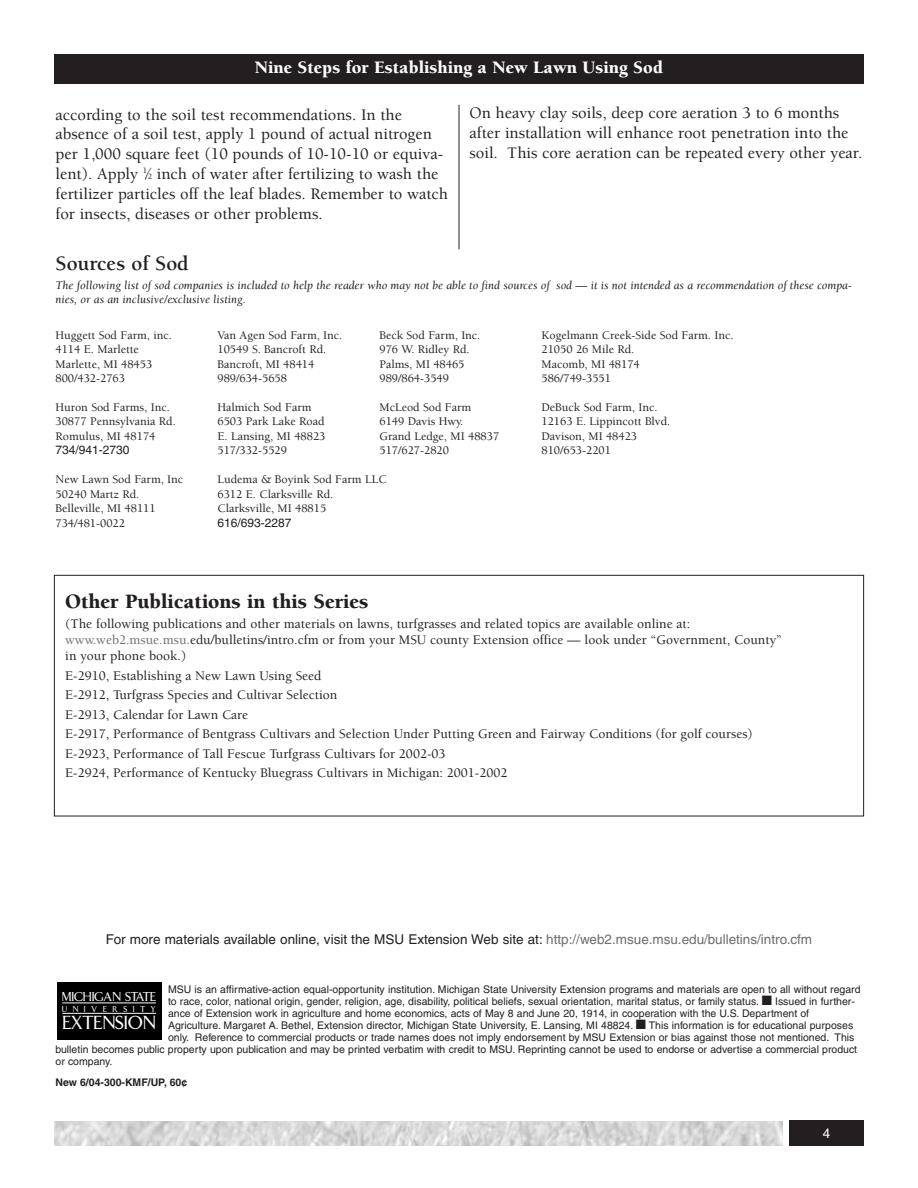
<style>
.page{position:relative;width:918px;height:1188px;background:#fff}
.page>*{position:absolute;margin:0;border:0;box-sizing:border-box;transform-origin:0 0}
.t1{font:900 21px "Berkeley";color:#231f20}
.t2{font:700 21px "Berkeley";color:#231f20}
.t3{font:900 18px "Berkeley";color:#fff}
.t4{font:17.85px "Arrow Font";color:#fff}
.t5{font:500 16.5px/19.8px "Berkeley";color:#231f20}
.t6{font:500 13.5px/19.5px "Berkeley";color:#231f20}
.t7{font:13.5px "Helvetica";color:#231f20}
.t8{font:13.5px "Helvetica";color:#fff}
.t9{font:12.15px "Arrow Font";letter-spacing:-.04em;color:#fff}
.t10{font:500 12px "Berkeley";color:#231f20}
.t11{font:italic 12px/14.4px "Berkeley";color:#231f20}
.t12{font:12px "Helvetica";color:#231f20}
.t13{font:10.5px "Helvetica";color:#231f20}
.t14{font:700 10.5px "Helvetica";color:#231f20}
.t15{font:7.95px "Arrow Font";letter-spacing:.68em;color:#fff}
.s1{font-size:8.25px}
.s2{color:#6c6d70}
</style>
<div class="page">
<img style="left:54px;top:1121px;width:729px;height:25px">
<div style="left:789px;top:1121px;width:75px;height:25px;background:#231f20"></div>
<div style="left:54px;top:54px;width:810px;height:30px;background:#231f20"></div>
<div style="left:57px;top:983px;width:104px;height:57px;background:#000"></div>
<hr style="left:62px;top:1003px;width:94px;height:1px;background:#fff">
<hr style="left:62px;top:1013px;width:94px;height:1px;background:#fff">
<div style="left:54px;top:575px;width:810px;height:241px;border:1px solid #231f20"></div>
<hr style="left:459px;top:105px;width:1px;height:144px;background:#231f20">
<h2 class="t3" style="left:255px;top:60px;width:410px">Nine Steps for Establishing a New Lawn Using Sod</h2>
<p class="t5" style="left:55px;top:106px;width:394px">according to the soil test recommendations. In the absence of a soil test, apply 1 pound of actual nitrogen per 1,000 square feet (10 pounds of 10-10-10 or equiva&shy;lent). Apply <sup>1</sup>⁄<span class="s1">2</span> inch of water after fertilizing to wash the fertilizer particles off the leaf blades. Remember to watch for insects, diseases or other problems.</p>
<h3 class="t5" style="left:470px;top:104px;width:394px">On heavy clay soils, deep core aeration 3 to 6 months after installation will enhance root penetration into the soil. This core aeration can be repeated every other year.</h3>
<h1 class="t2" style="left:56px;top:255px;width:135px">Sources of Sod</h1>
<p class="t11" style="left:56px;top:279px;width:798px">The following list of sod companies is included to help the reader who may not be able to find sources of sod — it is not intended as a recommendation of these compa&shy;nies, or as an inclusive/exclusive listing.</p>
<p class="t10" style="left:56px;top:331px;width:118px">Huggett Sod Farm, inc.</p>
<p class="t10" style="left:217px;top:331px;width:126px">Van Agen Sod Farm, Inc.</p>
<p class="t10" style="left:379px;top:331px;width:102px">Beck Sod Farm, Inc.</p>
<p class="t10" style="left:541px;top:331px;width:194px">Kogelmann Creek-Side Sod Farm. Inc.</p>
<p class="t10" style="left:56px;top:345px;width:85px">4114 E. Marlette</p>
<p class="t10" style="left:217px;top:345px;width:110px">10549 S. Bancroft Rd.</p>
<p class="t10" style="left:379px;top:345px;width:92px">976 W. Ridley Rd.</p>
<p class="t10" style="left:541px;top:345px;width:94px">21050 26 Mile Rd.</p>
<p class="t10" style="left:56px;top:359px;width:98px">Marlette, MI 48453</p>
<p class="t10" style="left:217px;top:359px;width:98px">Bancroft, MI 48414</p>
<p class="t10" style="left:379px;top:359px;width:87px">Palms, MI 48465</p>
<p class="t10" style="left:541px;top:359px;width:100px">Macomb, MI 48174</p>
<p class="t10" style="left:56px;top:374px;width:71px">800/432-2763</p>
<p class="t10" style="left:218px;top:374px;width:71px">989/634-5658</p>
<p class="t10" style="left:380px;top:374px;width:71px">989/864-3549</p>
<p class="t10" style="left:542px;top:374px;width:71px">586/749-3551</p>
<p class="t10" style="left:56px;top:403px;width:116px">Huron Sod Farms, Inc.</p>
<p class="t10" style="left:217px;top:403px;width:96px">Halmich Sod Farm</p>
<p class="t10" style="left:379px;top:403px;width:93px">McLeod Sod Farm</p>
<p class="t10" style="left:541px;top:403px;width:118px">DeBuck Sod Farm, Inc.</p>
<p class="t10" style="left:56px;top:417px;width:122px">30877 Pennsylvania Rd.</p>
<p class="t10" style="left:217px;top:417px;width:109px">6503 Park Lake Road</p>
<p class="t10" style="left:379px;top:417px;width:85px">6149 Davis Hwy.</p>
<p class="t10" style="left:541px;top:417px;width:130px">12163 E. Lippincott Blvd.</p>
<p class="t10" style="left:56px;top:431px;width:101px">Romulus, MI 48174</p>
<p class="t10" style="left:217px;top:431px;width:110px">E. Lansing, MI 48823</p>
<p class="t10" style="left:379px;top:431px;width:121px">Grand Ledge, MI 48837</p>
<p class="t10" style="left:541px;top:431px;width:97px">Davison, MI 48423</p>
<p class="t12" style="left:56px;top:446px;width:76px">734/941-2730</p>
<p class="t10" style="left:218px;top:446px;width:71px">517/332-5529</p>
<p class="t10" style="left:380px;top:446px;width:71px">517/627-2820</p>
<p class="t10" style="left:542px;top:446px;width:71px">810/653-2201</p>
<p class="t10" style="left:56px;top:475px;width:129px">New Lawn Sod Farm, Inc</p>
<p class="t10" style="left:217px;top:475px;width:171px">Ludema &amp; Boyink Sod Farm LLC</p>
<p class="t10" style="left:56px;top:489px;width:85px">50240 Martz Rd.</p>
<p class="t10" style="left:218px;top:489px;width:117px">6312 E. Clarksville Rd.</p>
<p class="t10" style="left:56px;top:504px;width:102px">Belleville, MI 48111</p>
<p class="t10" style="left:217px;top:504px;width:110px">Clarksville, MI 48815</p>
<p class="t10" style="left:56px;top:518px;width:71px">734/481-0022</p>
<p class="t12" style="left:218px;top:518px;width:76px">616/693-2287</p>
<h1 class="t1" style="left:65px;top:593px;width:305px">Other Publications in this Series</h1>
<p class="t6" style="left:65px;top:617px;width:718px;line-height:16.2px">(The following publications and other materials on lawns, turfgrasses and related topics are available online at: <span class="s2">www.web2.msue.msu.</span>edu/bulletins/intro.cfm or from your MSU county Extension office — look under “Government, County” in your phone book.)</p>
<p class="t6" style="left:65px;top:667px;width:689px">E-2910, Establishing a New Lawn Using Seed<br>E-2912, Turfgrass Species and Cultivar Selection<br>E-2913, Calendar for Lawn Care<br>E-2917, Performance of Bentgrass Cultivars and Selection Under Putting Green and Fairway Conditions (for golf courses)<br>E-2923, Performance of Tall Fescue Turfgrass Cultivars for 2002-03<br>E-2924, Performance of Kentucky Bluegrass Cultivars in Michigan: 2001-2002</p>
<p class="t7" style="left:106px;top:934px;width:708px">For more materials available online, visit the MSU Extension Web site at: <span class="s2">http://web2.msue.msu.edu/bulletins/intro.cfm</span></p>
<p class="t13" style="left:168px;top:986px;width:694px">MSU is an affirmative-action equal-opportunity institution. Michigan State University Extension programs and materials are open to all without regard</p>
<p class="t13" style="left:168px;top:998px;width:688px">to race, color, national origin, gender, religion, age, disability, political beliefs, sexual orientation, marital status, or family status. ■ Issued in further-</p>
<p class="t13" style="left:168px;top:1010px;width:643px">ance of Extension work in agriculture and home economics, acts of May 8 and June 20, 1914, in cooperation with the U.S. Department of</p>
<p class="t13" style="left:168px;top:1022px;width:687px">Agriculture. Margaret A. Bethel, Extension director, Michigan State University, E. Lansing, MI 48824. ■ This information is for educational purposes</p>
<p class="t13" style="left:168px;top:1034px;width:688px">only. Reference to commercial products or trade names does not imply endorsement by MSU Extension or bias against those not mentioned. This</p>
<p class="t13" style="left:55px;top:1046px;width:803px">bulletin becomes public property upon publication and may be printed verbatim with credit to MSU. Reprinting cannot be used to endorse or advertise a commercial product</p>
<p class="t13" style="left:55px;top:1058px;width:58px">or company.</p>
<p class="t14" style="left:55px;top:1079px;width:133px">New 6/04-300-KMF/UP, 60¢</p>
<p class="t9" style="left:62px;top:991px;width:96px">MICHIGAN STATE</p>
<p class="t15" style="left:62px;top:1005px;width:95px">UNIVERSITY</p>
<h3 class="t4" style="left:62px;top:1016px;width:95px">EXTENSION</h3>
<p class="t8" style="left:823px;top:1128px;width:9px">4</p>
</div>
